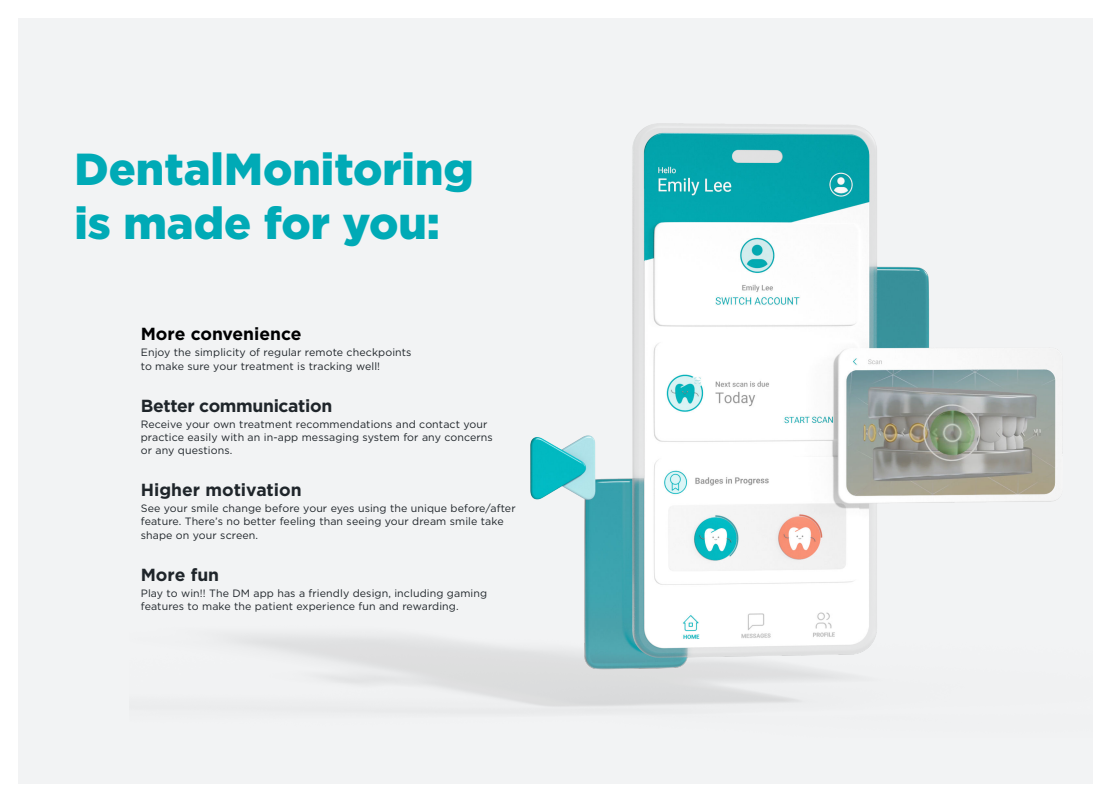
<style>
.page{position:relative;width:1110px;height:801px;background:#fff}
.page>*{position:absolute;margin:0;border:0;box-sizing:border-box;transform-origin:0 0}
.t1{font:900 44.75px/53.8px "Gotham";color:#00aab6}
.t2{font:700 17.5px "Gotham";letter-spacing:-.02em;color:#1f252a}
.t3{font:700 17.5px "Gotham";color:#1f252a}
.t4{font:700 17.5px "Gotham";color:#000001}
.t5{font:10.62px/13.1px "Gotham";letter-spacing:.01em;color:#1f252a}
</style>
<div class="page">
<div style="left:18px;top:18px;width:1073px;height:765px;background:#f2f3f4"></div>
<img style="left:234px;top:123px;width:829px;height:584px">
<h1 class="t1" style="left:74px;top:145px;width:401px">DentalMonitoring is made for you:</h1>
<h2 class="t4" style="left:141px;top:326px;width:162px">More convenience</h2>
<p class="t5" style="left:141px;top:346px;width:272px;line-height:13.5px">Enjoy the simplicity of regular remote checkpoints to make sure your treatment is tracking well!</p>
<h2 class="t2" style="left:141px;top:397px;width:193px">Better communication</h2>
<p class="t5" style="left:141px;top:418px;width:353px">Receive your own treatment recommendations and contact your practice easily with an in-app messaging system for any concerns or any questions.</p>
<h2 class="t3" style="left:141px;top:482px;width:162px">Higher motivation</h2>
<p class="t5" style="left:141px;top:503px;width:376px">See your smile change before your eyes using the unique before/after feature. There’s no better feeling than seeing your dream smile take shape on your screen.</p>
<h2 class="t2" style="left:141px;top:567px;width:80px">More fun</h2>
<p class="t5" style="left:141px;top:587px;width:348px;line-height:12.8px">Play to win!! The DM app has a friendly design, including gaming features to make the patient experience fun and rewarding.</p>
</div>
